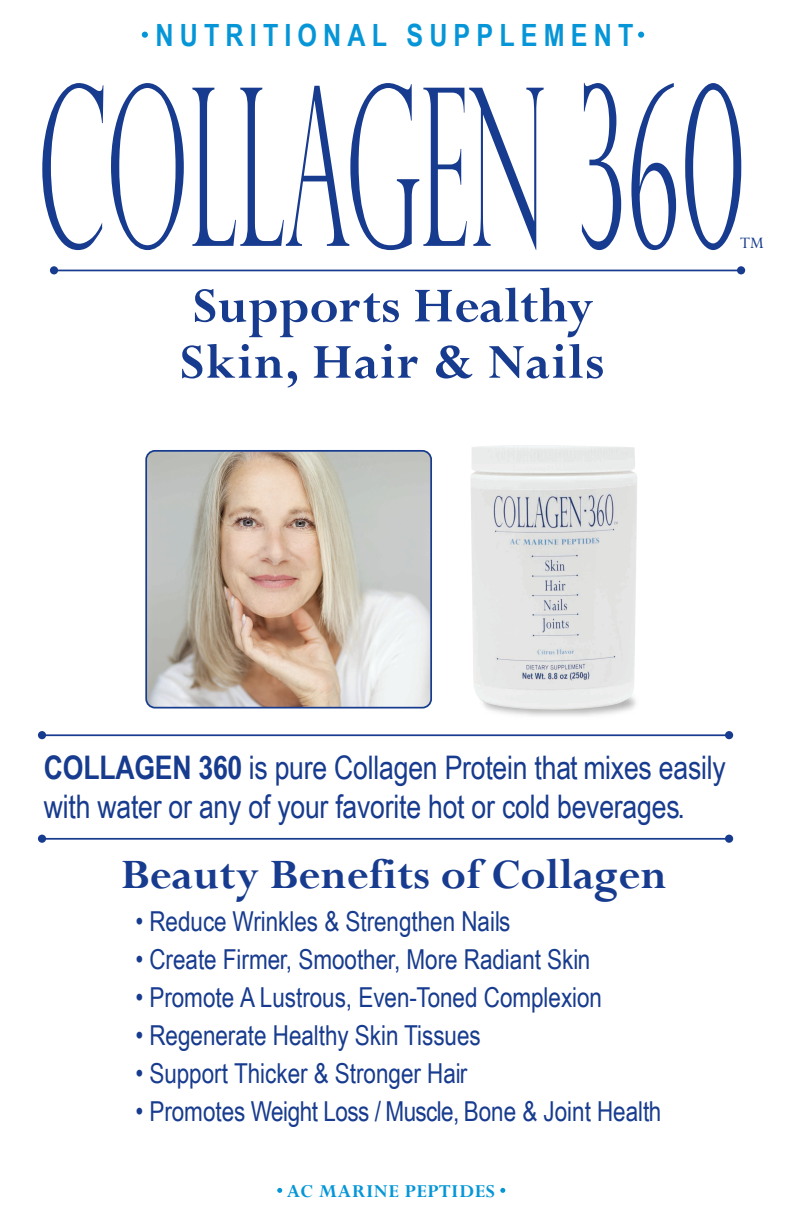
<style>
.page{position:relative;width:792px;height:1224px;background:#fff}
.page>*{position:absolute;margin:0;border:0;box-sizing:border-box;transform-origin:0 0}
.t1{font:300 220px "Perpetua Titling";color:#173b8e;scale:.44 1}
.t2{font:700 53.9px/56.3px "Perpetua";color:#173b8e}
.t3{font:700 46.9px "Perpetua";color:#173b8e}
.t4{font:32.5px/39px "Arial Narrow";letter-spacing:-.005em;color:#173b8e}
.t5{font:700 30.7px "Arial Narrow";letter-spacing:.2em;color:#0696d7}
.t6{font:27.5px "Arial Narrow";color:#173b8e}
.t7{font:700 20.3px "Perpetua";letter-spacing:.035em;color:#0696d7}
.t8{font:17.7px "Perpetua";color:#173b8e}
.s1{font-weight:700}
</style>
<div class="page">
<svg style="left:145px;top:450px;width:287px;height:258px;background:#c5bab0"></svg>
<svg style="left:58px;top:269px;width:679px;height:3px;background:#788dbd"></svg>
<div style="left:50px;top:266px;width:8px;height:8px;background:#173b8e;border-radius:50%"></div>
<div style="left:737px;top:266px;width:8px;height:8px;background:#173b8e;border-radius:50%"></div>
<svg style="left:46px;top:734px;width:679px;height:3px;background:#788dbd"></svg>
<div style="left:38px;top:731px;width:8px;height:8px;background:#173b8e;border-radius:50%"></div>
<div style="left:725px;top:731px;width:8px;height:8px;background:#173b8e;border-radius:50%"></div>
<svg style="left:500px;top:1188px;width:5px;height:5px"></svg>
<svg style="left:277px;top:1188px;width:5px;height:5px"></svg>
<svg style="left:46px;top:837px;width:679px;height:3px"></svg>
<div style="left:38px;top:835px;width:8px;height:8px;background:#173b8e;border-radius:50%"></div>
<div style="left:725px;top:835px;width:8px;height:8px;background:#173b8e;border-radius:50%"></div>
<img style="left:470px;top:445px;width:167px;height:266px">
<svg style="left:142px;top:32px;width:6px;height:6px"></svg>
<svg style="left:638px;top:32px;width:6px;height:6px"></svg>
<p class="t5" style="left:156px;top:12px;width:479px">NUTRITIONAL SUPPLEMENT</p>
<h1 class="t1" style="left:37px;top:35px;width:1611px">COLLAGEN 360</h1>
<p class="t8" style="left:740px;top:232px;width:25px">TM</p>
<h2 class="t2" style="left:180px;top:277px;width:426px">Supports Healthy<br>Skin, Hair &amp; Nails</h2>
<p class="t4" style="left:44px;top:747px;width:684px"><span class="s1">COLLAGEN 360</span> is pure Collagen Protein that mixes easily with water or any of your favorite hot or cold beverages.</p>
<h3 class="t3" style="left:121px;top:845px;width:547px">Beauty Benefits of Collagen</h3>
<p class="t6" style="left:135px;top:901px;width:377px">• Reduce Wrinkles &amp; Strengthen Nails</p>
<p class="t6" style="left:135px;top:939px;width:457px">• Create Firmer, Smoother, More Radiant Skin</p>
<p class="t6" style="left:135px;top:977px;width:468px">• Promote A Lustrous, Even-Toned Complexion</p>
<p class="t6" style="left:135px;top:1015px;width:347px">• Regenerate Healthy Skin Tissues</p>
<p class="t6" style="left:135px;top:1053px;width:334px">• Support Thicker &amp; Stronger Hair</p>
<p class="t6" style="left:135px;top:1091px;width:528px">• Promotes Weight Loss / Muscle, Bone &amp; Joint Health</p>
<p class="t7" style="left:287px;top:1179px;width:210px">AC MARINE PEPTIDES</p>
</div>
